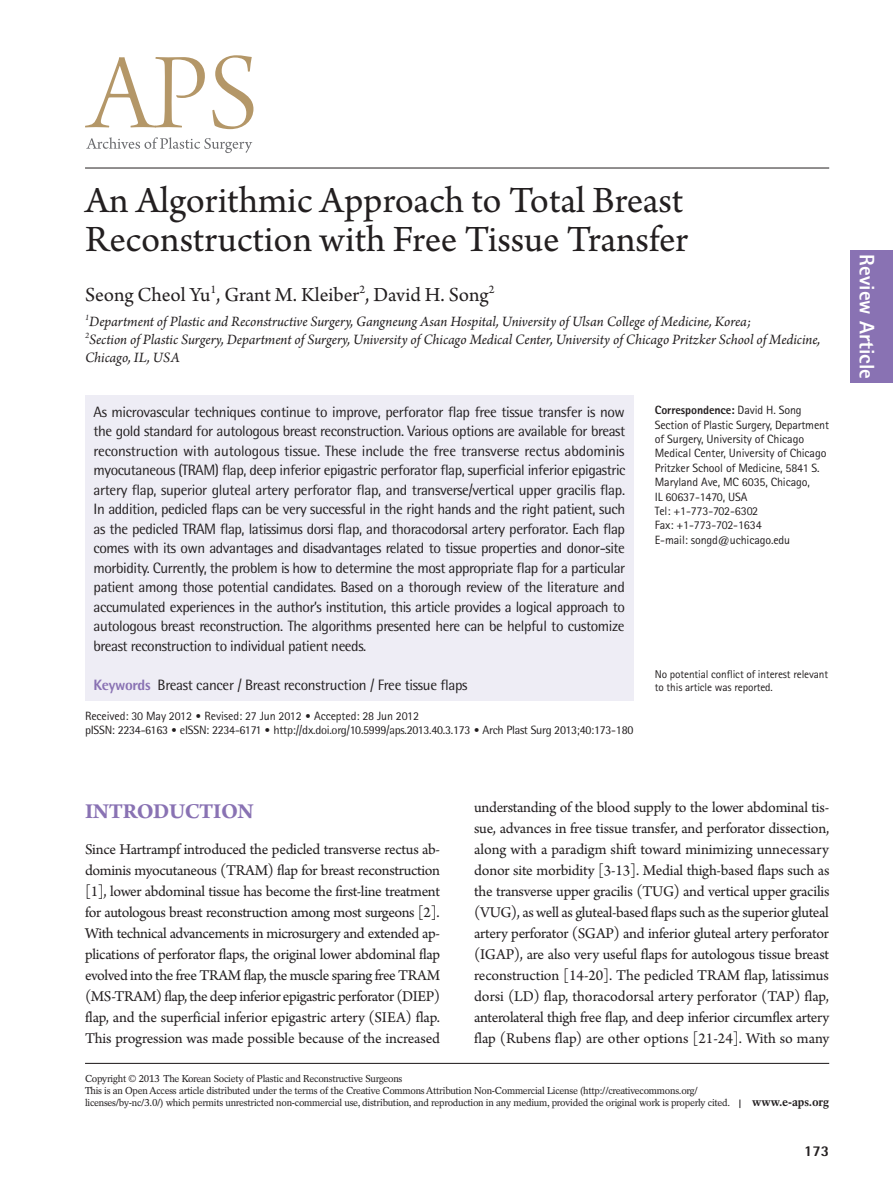
<style>
.page{position:relative;width:893px;height:1191px;background:#fff}
.page>*{position:absolute;margin:0;border:0;box-sizing:border-box;transform-origin:0 0}
.제목{font:39px/39px "Arno Pro";color:#231f20}
.대제목{font:700 22.5px "Arno Pro";letter-spacing:-.02em;color:#8972b3}
.저자{font:21px "Arno Pro";letter-spacing:-.005em;color:#231f20}
.논문_분류{font:800 21px "Rotis Sans Serif Std";color:#fff}
.본문_성형{font:15.75px/21px "Arno Pro";letter-spacing:-.01em;color:#231f20;text-align:justify}
.초록_본문체{font:15px/19.5px "Rotis Semi Sans Std";letter-spacing:-.03em;color:#231f20;text-align:justify}
.소속{font:italic 15px/18px "Arno Pro";letter-spacing:-.005em;color:#231f20}
.t1{font:800 15px "Rotis Semi Sans Std";color:#231f20}
.교신저자{font:12px/14.4px "Rotis Sans Serif Std";letter-spacing:-.01em;color:#231f20}
.t2{font:12px "Rotis Semi Sans Std";letter-spacing:-.02em;color:#231f20}
.교신저자-2{font:800 12px "Rotis Sans Serif Std";letter-spacing:-.01em;color:#231f20}
.t3{font:700 12px "Rotation LT Std";letter-spacing:-.01em;color:#231f20}
.교신저자_밑_각주{font:11.25px/13.5px "Rotis Sans Serif Std";letter-spacing:-.01em;color:#231f20}
.t4{font:10.05px/12px "Rotation LT Std";letter-spacing:-.025em;color:#231f20}
.s1{font-weight:400}
.s2{font-weight:800;color:#8972b3}
.s3{font-family:"DIN Pro";font-weight:300}
</style>
<div class="page">
<hr style="left:85px;top:1062px;width:744px;height:2px;background:#231f20">
<hr style="left:85px;top:168px;width:744px;height:1px;background:#231f20">
<svg style="left:85px;top:55px;width:168px;height:74px"></svg>
<svg style="left:86px;top:137px;width:166px;height:16px"></svg>
<div style="left:85px;top:395px;width:549px;height:305px;background:#eeedf5"></div>
<div style="left:850px;top:250px;width:43px;height:133px;background:#8972b3"></div>
<p class="제목" style="left:85px;top:183px;width:604px">An Algorithmic Approach to Total Breast<br>Reconstruction with Free Tissue Transfer</p>
<p class="저자" style="left:85px;top:283px;width:411px">Seong Cheol Yu<sup>1</sup>, Grant M. Kleiber<sup>2</sup>, David H. Song<sup>2</sup></p>
<p class="소속" style="left:85px;top:313px;width:737px"><sup>1</sup>Department of Plastic and Reconstructive Surgery, Gangneung Asan Hospital, University of Ulsan College of Medicine, Korea;<br><sup>2</sup>Section of Plastic Surgery, Department of Surgery, University of Chicago Medical Center, University of Chicago Pritzker School of Medicine,<br>Chicago, IL, USA</p>
<p class="교신저자-2" style="left:655px;top:402px;width:148px">Correspondence: <span class="s1">David H. Song</span></p>
<p class="교신저자" style="left:655px;top:417px;width:176px">Section of Plastic Surgery, Department of Surgery, University of Chicago Medical Center, University of Chicago Pritzker School of Medicine, 5841 S.<br>Maryland Ave, MC 6035, Chicago,<br>IL 60637-1470, USA</p>
<p class="교신저자" style="left:655px;top:503px;width:105px">Tel: +1-773-702-6302</p>
<p class="교신저자" style="left:655px;top:518px;width:108px">Fax: +1-773-702-1634</p>
<p class="교신저자" style="left:655px;top:532px;width:137px">E-mail: songd@uchicago.edu</p>
<p class="초록_본문체" style="left:94px;top:402px;width:533px">As microvascular techniques continue to improve, perforator flap free tissue transfer is now the gold standard for autologous breast reconstruction. Various options are available for breast reconstruction with autologous tissue. These include the free transverse rectus abdominis myocutaneous (TRAM) flap, deep inferior epigastric perforator flap, superficial inferior epigastric artery flap, superior gluteal artery perforator flap, and transverse/vertical upper gracilis flap.<br>In addition, pedicled flaps can be very successful in the right hands and the right patient, such as the pedicled TRAM flap, latissimus dorsi flap, and thoracodorsal artery perforator. Each flap comes with its own advantages and disadvantages related to tissue properties and donor-site morbidity. Currently, the problem is how to determine the most appropriate flap for a particular patient among those potential candidates. Based on a thorough review of the literature and accumulated experiences in the author’s institution, this article provides a logical approach to autologous breast reconstruction. The algorithms presented here can be helpful to customize breast reconstruction to individual patient needs.</p>
<p class="초록_본문체" style="left:94px;top:675px;width:376px"><span class="s2">Keywords</span> Breast cancer / Breast reconstruction / Free tissue flaps</p>
<p class="교신저자" style="left:85px;top:708px;width:336px">Received: 30 May 2012 <span class="s3">•</span> Revised: 27 Jun 2012 <span class="s3">•</span> Accepted: 28 Jun 2012</p>
<p class="t2" style="left:85px;top:723px;width:550px">pISSN: 2234-6163 <span class="s3">•</span> eISSN: 2234-6171 <span class="s3">•</span> http://dx.doi.org/10.5999/aps.2013.40.3.173 <span class="s3">•</span> Arch Plast Surg 2013;40:173-180</p>
<p class="교신저자_밑_각주" style="left:655px;top:667px;width:175px">No potential conflict of interest relevant to this article was reported.</p>
<p class="대제목" style="left:85px;top:798px;width:170px">INTRODUCTION</p>
<p class="본문_성형" style="left:85px;top:840px;width:357px">Since Hartrampf introduced the pedicled transverse rectus ab&shy;dominis myocutaneous (TRAM) flap for breast reconstruction [1], lower abdominal tissue has become the first-line treatment for autologous breast reconstruction among most surgeons [2].<br>With technical advancements in microsurgery and extended ap&shy;plications of perforator flaps, the original lower abdominal flap evolved into the free TRAM flap, the muscle sparing free TRAM (MS-TRAM) flap, the deep inferior epigastric perforator (DIEP) flap, and the superficial inferior epigastric artery (SIEA) flap.<br>This progression was made possible because of the increased</p>
<p class="본문_성형" style="left:474px;top:798px;width:357px">understanding of the blood supply to the lower abdominal tis&shy;sue, advances in free tissue transfer, and perforator dissection, along with a paradigm shift toward minimizing unnecessary donor site morbidity [3-13]. Medial thigh-based flaps such as the transverse upper gracilis (TUG) and vertical upper gracilis (VUG), as well as gluteal-based flaps such as the superior gluteal artery perforator (SGAP) and inferior gluteal artery perforator (IGAP), are also very useful flaps for autologous tissue breast reconstruction [14-20]. The pedicled TRAM flap, latissimus dorsi (LD) flap, thoracodorsal artery perforator (TAP) flap, anterolateral thigh free flap, and deep inferior circumflex artery flap (Rubens flap) are other options [21-24]. With so many</p>
<p class="t4" style="left:85px;top:1073px;width:319px">Copyright © 2013 The Korean Society of Plastic and Reconstructive Surgeons</p>
<p class="t4" style="left:85px;top:1085px;width:647px">This is an Open Access article distributed under the terms of the Creative Commons Attribution Non-Commercial License (http://creativecommons.org/ licenses/by-nc/3.0/) which permits unrestricted non-commercial use, distribution, and reproduction in any medium, provided the original work is properly cited.</p>
<p class="t3" style="left:752px;top:1095px;width:78px">www.e-aps.org</p>
<p class="t1" style="left:804px;top:1141px;width:27px">173</p>
<p class="논문_분류" style="left:880px;top:254px;width:126px;rotate:90deg">Review Article</p>
</div>
